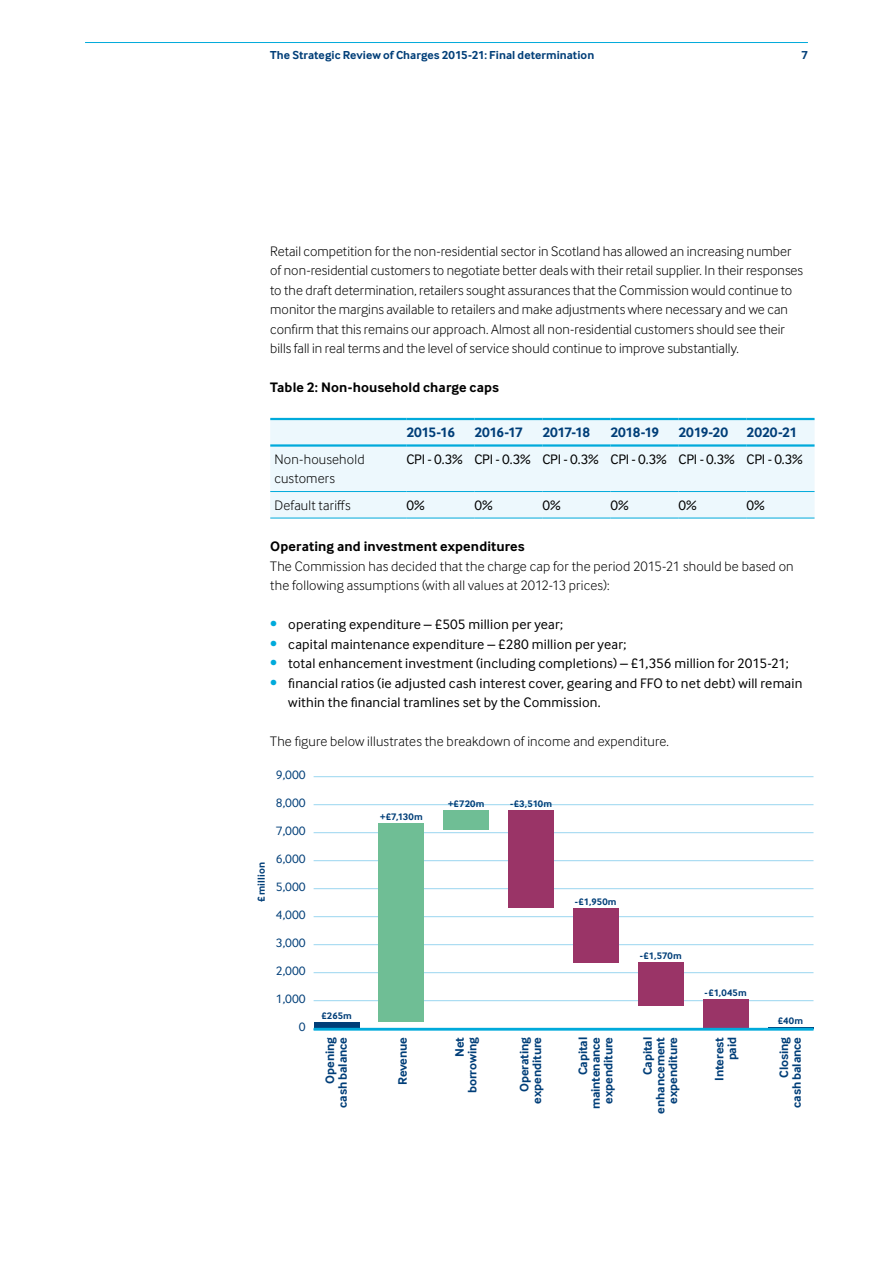
<style>
.page{position:relative;width:893px;height:1263px;background:#fff}
.page>*{position:absolute;margin:0;border:0;box-sizing:border-box;transform-origin:0 0}
.WICS_body_text{font:300 14.25px/19.5px "Inter Face";letter-spacing:.005em;color:#000}
.WICS_body_text-2{font:14.25px/19.5px "Inter Face";letter-spacing:.01em;color:#000}
.WICS_subhead{font:700 14.25px "Inter Face";letter-spacing:.01em;color:#000}
.WICS_subhead-2{font:700 14.25px "Inter Face";letter-spacing:-.02em;color:#003e78}
.t1{font:700 12.6px/12.6px "Inter Face";letter-spacing:-.01em;color:#003e78;text-align:right}
.t2{font:12.6px "Inter Face";color:#003e78}
.t3{font:700 12px "Inter Face";letter-spacing:.005em;color:#003e78}
.WICS_footnote{font:700 10.5px "Inter Face";letter-spacing:.01em;color:#003e78}
.t4{font:700 9.9px "Inter Face";letter-spacing:.02em;color:#003e78}
.s1{color:#00aadb}
</style>
<div class="page">
<div style="left:270px;top:420px;width:544px;height:98px;background:#edf8fd"></div>
<hr style="left:270px;top:491px;width:136px;height:1px;background:#00aadb">
<hr style="left:406px;top:491px;width:68px;height:1px;background:#00aadb">
<hr style="left:474px;top:491px;width:68px;height:1px;background:#00aadb">
<hr style="left:542px;top:491px;width:68px;height:1px;background:#00aadb">
<hr style="left:610px;top:491px;width:68px;height:1px;background:#00aadb">
<hr style="left:678px;top:491px;width:68px;height:1px;background:#00aadb">
<hr style="left:746px;top:491px;width:68px;height:1px;background:#00aadb">
<hr style="left:270px;top:518px;width:136px;height:1px;background:#00aadb">
<hr style="left:406px;top:518px;width:68px;height:1px;background:#00aadb">
<hr style="left:474px;top:518px;width:68px;height:1px;background:#00aadb">
<hr style="left:542px;top:518px;width:68px;height:1px;background:#00aadb">
<hr style="left:610px;top:518px;width:68px;height:1px;background:#00aadb">
<hr style="left:678px;top:518px;width:68px;height:1px;background:#00aadb">
<hr style="left:746px;top:518px;width:68px;height:1px;background:#00aadb">
<hr style="left:270px;top:418px;width:136px;height:2px;background:#00aadb">
<hr style="left:406px;top:418px;width:68px;height:2px;background:#00aadb">
<hr style="left:474px;top:418px;width:68px;height:2px;background:#00aadb">
<hr style="left:542px;top:418px;width:68px;height:2px;background:#00aadb">
<hr style="left:610px;top:418px;width:68px;height:2px;background:#00aadb">
<hr style="left:678px;top:418px;width:68px;height:2px;background:#00aadb">
<hr style="left:746px;top:418px;width:68px;height:2px;background:#00aadb">
<hr style="left:270px;top:444px;width:136px;height:3px;background:#00aadb">
<hr style="left:406px;top:444px;width:68px;height:3px;background:#00aadb">
<hr style="left:474px;top:444px;width:68px;height:3px;background:#00aadb">
<hr style="left:542px;top:444px;width:68px;height:3px;background:#00aadb">
<hr style="left:610px;top:444px;width:68px;height:3px;background:#00aadb">
<hr style="left:678px;top:444px;width:68px;height:3px;background:#00aadb">
<hr style="left:746px;top:444px;width:68px;height:3px;background:#00aadb">
<hr style="left:314px;top:1000px;width:499px;height:1px;background:#9ad6f0">
<hr style="left:314px;top:944px;width:499px;height:1px;background:#9ad6f0">
<hr style="left:314px;top:972px;width:499px;height:1px;background:#9ad6f0">
<hr style="left:314px;top:860px;width:499px;height:1px;background:#9ad6f0">
<hr style="left:314px;top:888px;width:499px;height:1px;background:#9ad6f0">
<hr style="left:314px;top:916px;width:499px;height:1px;background:#9ad6f0">
<hr style="left:314px;top:832px;width:499px;height:1px;background:#9ad6f0">
<hr style="left:314px;top:804px;width:499px;height:1px;background:#9ad6f0">
<hr style="left:314px;top:776px;width:499px;height:1px;background:#9ad6f0">
<div style="left:378px;top:823px;width:46px;height:199px;background:#6fbe95"></div>
<div style="left:443px;top:810px;width:46px;height:19px;background:#6fbe95"></div>
<div style="left:508px;top:810px;width:46px;height:98px;background:#9a3467"></div>
<div style="left:573px;top:908px;width:46px;height:54px;background:#9a3467"></div>
<div style="left:638px;top:962px;width:46px;height:44px;background:#9a3467"></div>
<div style="left:703px;top:1000px;width:46px;height:29px;background:#9a3467"></div>
<hr style="left:767px;top:1027px;width:46px;height:2px;background:#003e78">
<svg style="left:314px;top:1022px;width:46px;height:6px"></svg>
<hr style="left:314px;top:1028px;width:499px;height:3px;background:#00aadb">
<hr style="left:85px;top:42px;width:723px;height:1px;background:#00aadb">
<p class="t3" style="left:270px;top:48px;width:326px">The Strategic Review of Charges 2015-21: Final determination</p>
<p class="t3" style="left:801px;top:48px;width:8px">7</p>
<p class="WICS_body_text" style="left:270px;top:241px;width:534px">Retail competition for the non-residential sector in Scotland has allowed an increasing number of non-residential customers to negotiate better deals with their retail supplier. In their responses to the draft determination, retailers sought assurances that the Commission would continue to monitor the margins available to retailers and make adjustments where necessary and we can confirm that this remains our approach. Almost all non-residential customers should see their bills fall in real terms and the level of service should continue to improve substantially.</p>
<p class="WICS_subhead" style="left:270px;top:379px;width:230px">Table 2: Non-household charge caps</p>
<p class="WICS_subhead-2" style="left:406px;top:424px;width:50px">2015-16</p>
<p class="WICS_subhead-2" style="left:474px;top:424px;width:50px">2016-17</p>
<p class="WICS_subhead-2" style="left:542px;top:424px;width:49px">2017-18</p>
<p class="WICS_subhead-2" style="left:610px;top:424px;width:50px">2018-19</p>
<p class="WICS_subhead-2" style="left:678px;top:424px;width:51px">2019-20</p>
<p class="WICS_subhead-2" style="left:746px;top:424px;width:52px">2020-21</p>
<p class="WICS_body_text" style="left:274px;top:449px;width:92px">Non-household customers</p>
<p class="WICS_body_text-2" style="left:406px;top:449px;width:58px">CPI - 0.3%</p>
<p class="WICS_body_text-2" style="left:474px;top:449px;width:58px">CPI - 0.3%</p>
<p class="WICS_body_text-2" style="left:542px;top:449px;width:58px">CPI - 0.3%</p>
<p class="WICS_body_text-2" style="left:610px;top:449px;width:58px">CPI - 0.3%</p>
<p class="WICS_body_text-2" style="left:678px;top:449px;width:58px">CPI - 0.3%</p>
<p class="WICS_body_text-2" style="left:746px;top:449px;width:58px">CPI - 0.3%</p>
<p class="WICS_body_text" style="left:274px;top:495px;width:78px">Default tariffs</p>
<p class="WICS_body_text-2" style="left:406px;top:495px;width:20px">0%</p>
<p class="WICS_body_text-2" style="left:474px;top:495px;width:20px">0%</p>
<p class="WICS_body_text-2" style="left:542px;top:495px;width:20px">0%</p>
<p class="WICS_body_text-2" style="left:610px;top:495px;width:20px">0%</p>
<p class="WICS_body_text-2" style="left:678px;top:495px;width:20px">0%</p>
<p class="WICS_body_text-2" style="left:746px;top:495px;width:20px">0%</p>
<p class="WICS_subhead" style="left:270px;top:538px;width:256px">Operating and investment expenditures</p>
<p class="WICS_body_text" style="left:270px;top:556px;width:525px">The Commission has decided that the charge cap for the period 2015-21 should be based on the following assumptions (with all values at 2012-13 prices):</p>
<p class="WICS_body_text-2" style="left:270px;top:615px;width:294px"><span class="s1">•</span> operating expenditure – £505 million per year;</p>
<p class="WICS_body_text-2" style="left:270px;top:634px;width:358px"><span class="s1">•</span> capital maintenance expenditure – £280 million per year;</p>
<p class="WICS_body_text-2" style="left:270px;top:654px;width:520px"><span class="s1">•</span> total enhancement investment (including completions) – £1,356 million for 2015-21;</p>
<p class="WICS_body_text-2" style="left:288px;top:673px;width:516px;text-indent:-18px"><span class="s1">•</span> financial ratios (ie adjusted cash interest cover, gearing and FFO to net debt) will remain within the financial tramlines set by the Commission.</p>
<p class="WICS_body_text" style="left:270px;top:732px;width:400px">The figure below illustrates the breakdown of income and expenditure.</p>
<p class="WICS_footnote" style="left:255px;top:902px;width:42px;rotate:-90deg">£ million</p>
<p class="t2" style="left:276px;top:767px;width:31px">9,000</p>
<p class="t2" style="left:276px;top:795px;width:31px">8,000</p>
<p class="t2" style="left:276px;top:823px;width:31px">7,000</p>
<p class="t2" style="left:276px;top:851px;width:31px">6,000</p>
<p class="t2" style="left:276px;top:879px;width:31px">5,000</p>
<p class="t2" style="left:276px;top:907px;width:31px">4,000</p>
<p class="t2" style="left:276px;top:936px;width:31px">3,000</p>
<p class="t2" style="left:276px;top:964px;width:31px">2,000</p>
<p class="t2" style="left:276px;top:992px;width:31px">1,000</p>
<p class="t2" style="left:299px;top:1020px;width:8px">0</p>
<p class="t4" style="left:380px;top:811px;width:44px">+£7,130m</p>
<p class="t4" style="left:448px;top:798px;width:38px">+£720m</p>
<p class="t4" style="left:510px;top:798px;width:44px">-£3,510m</p>
<p class="t4" style="left:321px;top:1010px;width:32px">£265m</p>
<p class="t4" style="left:575px;top:895px;width:43px">-£1,950m</p>
<p class="t4" style="left:640px;top:950px;width:43px">-£1,570m</p>
<p class="t4" style="left:705px;top:987px;width:44px">-£1,045m</p>
<p class="t4" style="left:778px;top:1015px;width:27px">£40m</p>
<p class="t1" style="left:324px;top:1108px;width:72px;rotate:-90deg">Opening cash balance</p>
<p class="t1" style="left:396px;top:1085px;width:50px;rotate:-90deg">Revenue</p>
<p class="t1" style="left:453px;top:1093px;width:58px;rotate:-90deg">Net borrowing</p>
<p class="t1" style="left:518px;top:1103px;width:68px;rotate:-90deg">Operating expenditure</p>
<p class="t1" style="left:576px;top:1109px;width:74px;rotate:-90deg">Capital maintenance expenditure</p>
<p class="t1" style="left:641px;top:1114px;width:78px;rotate:-90deg">Capital enhancement expenditure</p>
<p class="t1" style="left:713px;top:1081px;width:45px;rotate:-90deg">Interest paid</p>
<p class="t1" style="left:778px;top:1108px;width:72px;rotate:-90deg">Closing<br>cash balance</p>
</div>
